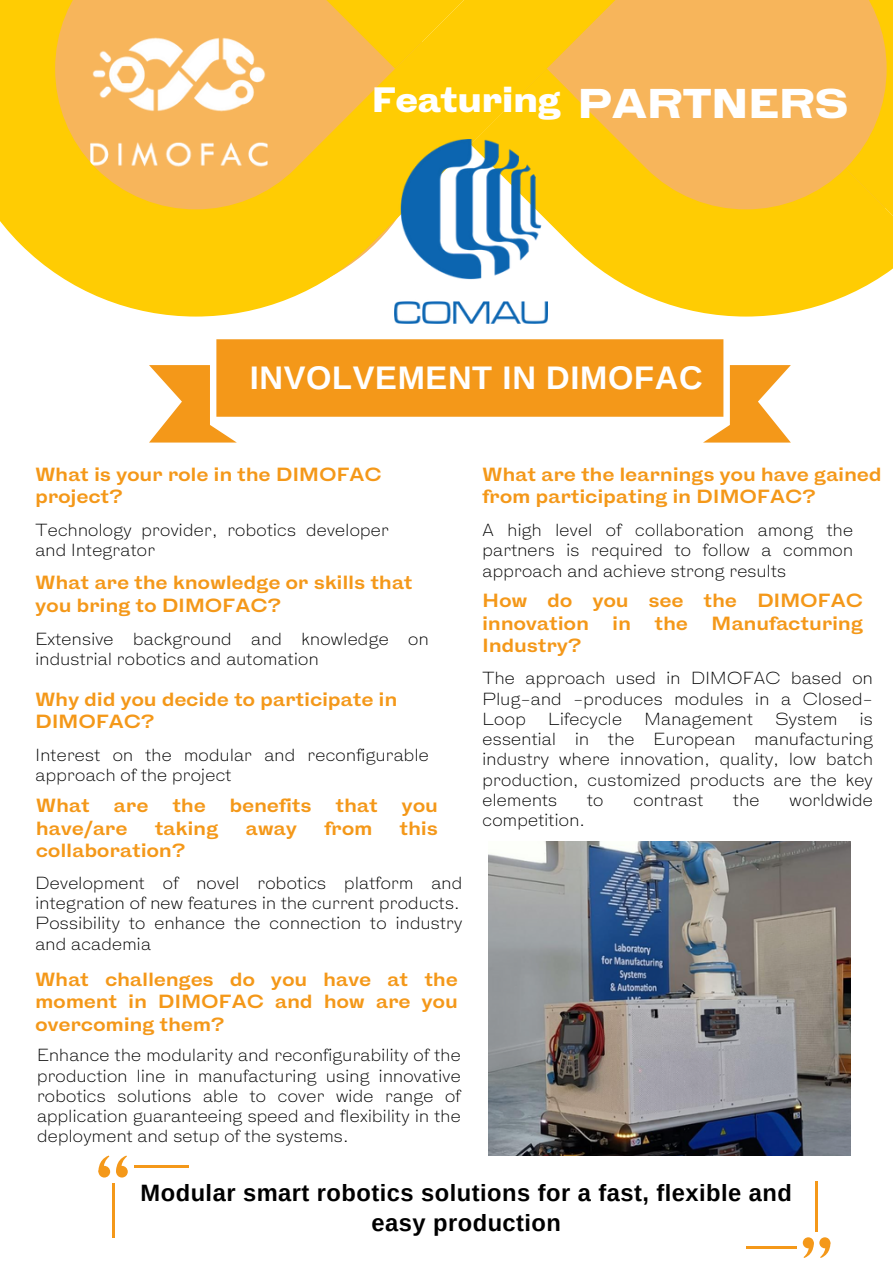
<style>
.page{position:relative;width:893px;height:1264px;background:#fff}
.page>*{position:absolute;margin:0;border:0;box-sizing:border-box;transform-origin:0 0}
.t1{font:900 39.15px "HK Gothic";color:#fff}
.t2{font:900 33.15px "HK Gothic";color:#fff}
.t3{font:700 32.7px "Arimo";letter-spacing:.02em;color:#fff}
.t4{font:700 23.7px/29.2px "Arimo";letter-spacing:.02em;color:#000;text-align:center}
.t5{font:700 18px/22.5px "HK Gothic";letter-spacing:.02em;color:#f49819}
.t6{font:300 16.5px/20.2px "HK Gothic";letter-spacing:.02em;color:#000}
</style>
<div class="page">
<svg style="left:0;top:0;width:892px;height:316px;background:#fbc83f"></svg>
<svg style="left:149px;top:339px;width:641px;height:103px;fill:#f49819"></svg>
<img style="left:394px;top:139px;width:153px;height:185px">
<img style="left:488px;top:841px;width:362px;height:314px">
<div style="left:116px;top:1165px;width:12px;height:12px;background:#f49819;border-radius:50%"></div>
<div style="left:98px;top:1165px;width:12px;height:12px;background:#f49819;border-radius:50%"></div>
<svg style="left:98px;top:1155px;width:29px;height:20px"></svg>
<hr style="left:112px;top:1183px;width:2px;height:54px;background:#f49819">
<hr style="left:134px;top:1165px;width:54px;height:3px;background:#f49819">
<svg style="left:803px;top:1238px;width:28px;height:20px"></svg>
<hr style="left:815px;top:1180px;width:2px;height:51px;background:#f49819">
<hr style="left:746px;top:1245px;width:50px;height:3px;background:#f49819">
<p class="t2" style="left:372px;top:82px;width:190px">Featuring</p>
<p class="t1" style="left:577px;top:83px;width:272px">PARTNERS</p>
<p class="t3" style="left:250px;top:359px;width:454px">INVOLVEMENT IN DIMOFAC</p>
<p class="t5" style="left:35px;top:464px;width:347px">What is your role in the DIMOFAC project?</p>
<p class="t6" style="left:35px;top:521px;width:355px">Technology provider, robotics developer and Integrator</p>
<p class="t5" style="left:36px;top:572px;width:378px">What are the knowledge or skills that you bring to DIMOFAC?</p>
<p class="t6" style="left:35px;top:629px;width:394px">Extensive background and knowledge on industrial robotics and automation</p>
<p class="t5" style="left:35px;top:689px;width:363px">Why did you decide to participate in<br>DIMOFAC?</p>
<p class="t6" style="left:36px;top:746px;width:394px">Interest on the modular and reconfigurable approach of the project</p>
<p class="t5" style="left:36px;top:795px;width:55px">What</p>
<p class="t5" style="left:114px;top:795px;width:36px">are</p>
<p class="t5" style="left:173px;top:795px;width:34px">the</p>
<p class="t5" style="left:230px;top:795px;width:83px">benefits</p>
<p class="t5" style="left:336px;top:795px;width:43px">that</p>
<p class="t5" style="left:402px;top:795px;width:37px">you</p>
<p class="t5" style="left:36px;top:818px;width:93px">have/are</p>
<p class="t5" style="left:155px;top:818px;width:65px">taking</p>
<p class="t5" style="left:246px;top:818px;width:52px">away</p>
<p class="t5" style="left:324px;top:818px;width:49px">from</p>
<p class="t5" style="left:400px;top:818px;width:39px">this</p>
<p class="t5" style="left:36px;top:840px;width:150px">collaboration?</p>
<p class="t6" style="left:35px;top:874px;width:428px">Development of novel robotics platform and integration of new features in the current products.</p>
<p class="t6" style="left:35px;top:914px;width:428px">Possibility to enhance the connection to industry and academia</p>
<p class="t5" style="left:35px;top:969px;width:423px;text-align:justify">What challenges do you have at the moment in DIMOFAC and how are you overcoming them?</p>
<p class="t6" style="left:37px;top:1046px;width:425px;text-align:justify">Enhance the modularity and reconfigurability of the production line in manufacturing using innovative robotics solutions able to cover wide range of application guaranteeing speed and flexibility in the deployment and setup of the systems.</p>
<p class="t5" style="left:482px;top:464px;width:400px">What are the learnings you have gained from participating in DIMOFAC?</p>
<p class="t6" style="left:482px;top:521px;width:372px;text-align:justify">A high level of collaboration among the partners is required to follow a common approach and achieve strong results</p>
<p class="t5" style="left:482px;top:590px;width:382px">How do you see the DIMOFAC innovation</p>
<p class="t5" style="left:612px;top:613px;width:20px">in</p>
<p class="t5" style="left:654px;top:613px;width:34px">the</p>
<p class="t5" style="left:711px;top:613px;width:153px">Manufacturing</p>
<p class="t5" style="left:482px;top:635px;width:100px">Industry?</p>
<p class="t6" style="left:482px;top:669px;width:392px;text-align:justify">The approach used in DIMOFAC based on Plug-and -produces modules in a Closed-Loop</p>
<p class="t6" style="left:548px;top:710px;width:75px">Lifecycle</p>
<p class="t6" style="left:644px;top:710px;width:110px">Management</p>
<p class="t6" style="left:775px;top:710px;width:63px">System</p>
<p class="t6" style="left:482px;top:710px;width:392px;text-align:justify;text-indent:377px">is essential in the European manufacturing industry where innovation, quality, low batch production, customized products are the key elements</p>
<p class="t6" style="left:587px;top:790px;width:18px">to</p>
<p class="t6" style="left:633px;top:790px;width:71px">contrast</p>
<p class="t6" style="left:733px;top:790px;width:28px">the</p>
<p class="t6" style="left:789px;top:790px;width:85px">worldwide</p>
<p class="t6" style="left:482px;top:811px;width:104px">competition.</p>
<p class="t4" style="left:141px;top:1178px;width:652px">Modular smart robotics solutions for a fast, flexible and easy production</p>
</div>
